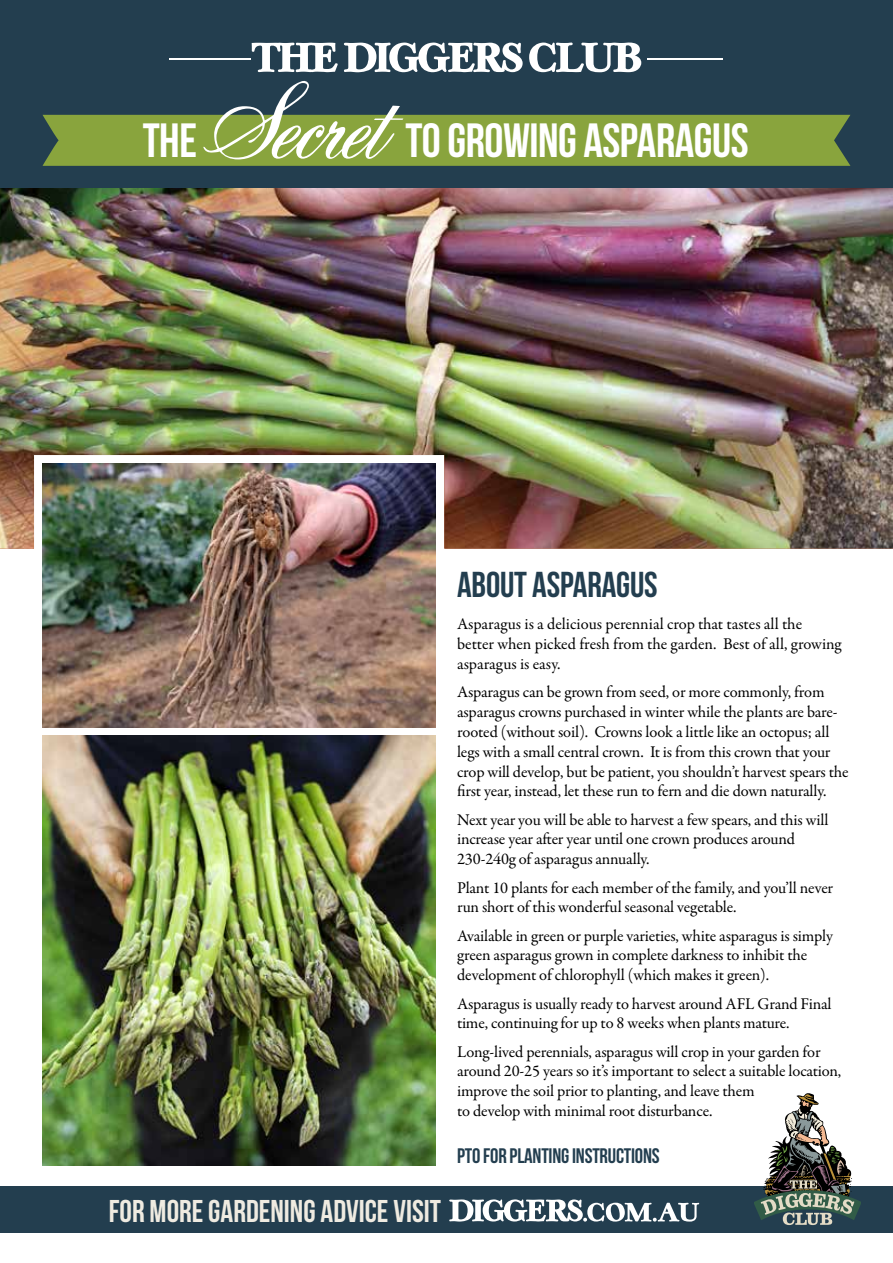
<style>
.page{position:relative;width:893px;height:1263px;background:#fff}
.page>*{position:absolute;margin:0;border:0;box-sizing:border-box;transform-origin:0 0}
.t1{font:48px "Bebas Neue";letter-spacing:-.01em;color:#fff}
.t2{font:36px "Bebas Neue";letter-spacing:-.005em;color:#233e4f}
.t3{font:31.5px "Bebas Neue";color:#efebe1}
.t4{font:21px "Bebas Neue";letter-spacing:-.01em;color:#233e4f}
.t5{font:16.5px/19.8px "Garamond Premr Pro";letter-spacing:-.01em;color:#000}
</style>
<div class="page">
<img style="left:0;top:187px;width:893px;height:362px">
<img style="left:43px;top:736px;width:393px;height:429px">
<div style="left:0;top:1186px;width:893px;height:47px;background:#233e4f"></div>
<svg style="left:449px;top:1199px;width:250px;height:22px"></svg>
<svg style="left:754px;top:1093px;width:107px;height:132px"></svg>
<div style="left:0;top:0;width:893px;height:187px;background:#233e4f"></div>
<hr style="left:170px;top:59px;width:81px;height:1px;background:#fff">
<hr style="left:648px;top:59px;width:75px;height:1px;background:#fff">
<svg style="left:252px;top:43px;width:86px;height:29px"></svg>
<svg style="left:344px;top:43px;width:179px;height:29px"></svg>
<svg style="left:529px;top:43px;width:112px;height:29px"></svg>
<svg style="left:43px;top:81px;width:807px;height:85px"></svg>
<img style="left:43px;top:463px;width:393px;height:264px">
<h1 class="t1" style="left:143px;top:114px;width:56px">THE</h1>
<h1 class="t1" style="left:405px;top:114px;width:345px">TO GROWING ASPARAGUS</h1>
<h3 class="t3" style="left:109px;top:1193px;width:334px">FOR MORE GARDENING ADVICE VISIT</h3>
<h2 class="t2" style="left:457px;top:565px;width:202px">ABOUT ASPARAGUS</h2>
<p class="t5" style="left:457px;top:615px;width:386px">Asparagus is a delicious perennial crop that tastes all the better when picked fresh from the garden. Best of all, growing asparagus is easy.</p>
<p class="t5" style="left:457px;top:683px;width:393px">Asparagus can be grown from seed, or more commonly, from asparagus crowns purchased in winter while the plants are bare&shy;rooted (without soil). Crowns look a little like an octopus; all legs with a small central crown. It is from this crown that your crop will develop, but be patient, you shouldn’t harvest spears the first year, instead, let these run to fern and die down naturally.</p>
<p class="t5" style="left:457px;top:810px;width:373px">Next year you will be able to harvest a few spears, and this will increase year after year until one crown produces around<br>230-240g of asparagus annually.</p>
<p class="t5" style="left:457px;top:878px;width:378px">Plant 10 plants for each member of the family, and you’ll never run short of this wonderful seasonal vegetable.</p>
<p class="t5" style="left:457px;top:926px;width:377px">Available in green or purple varieties, white asparagus is simply green asparagus grown in complete darkness to inhibit the development of chlorophyll (which makes it green).</p>
<p class="t5" style="left:457px;top:994px;width:376px">Asparagus is usually ready to harvest around AFL Grand Final time, continuing for up to 8 weeks when plants mature.</p>
<p class="t5" style="left:457px;top:1042px;width:386px">Long-lived perennials, asparagus will crop in your garden for around 20-25 years so it’s important to select a suitable location, improve the soil prior to planting, and leave them<br>to develop with minimal root disturbance.</p>
<p class="t4" style="left:457px;top:1144px;width:204px">PTO FOR PLANTING INSTRUCTIONS</p>
</div>
